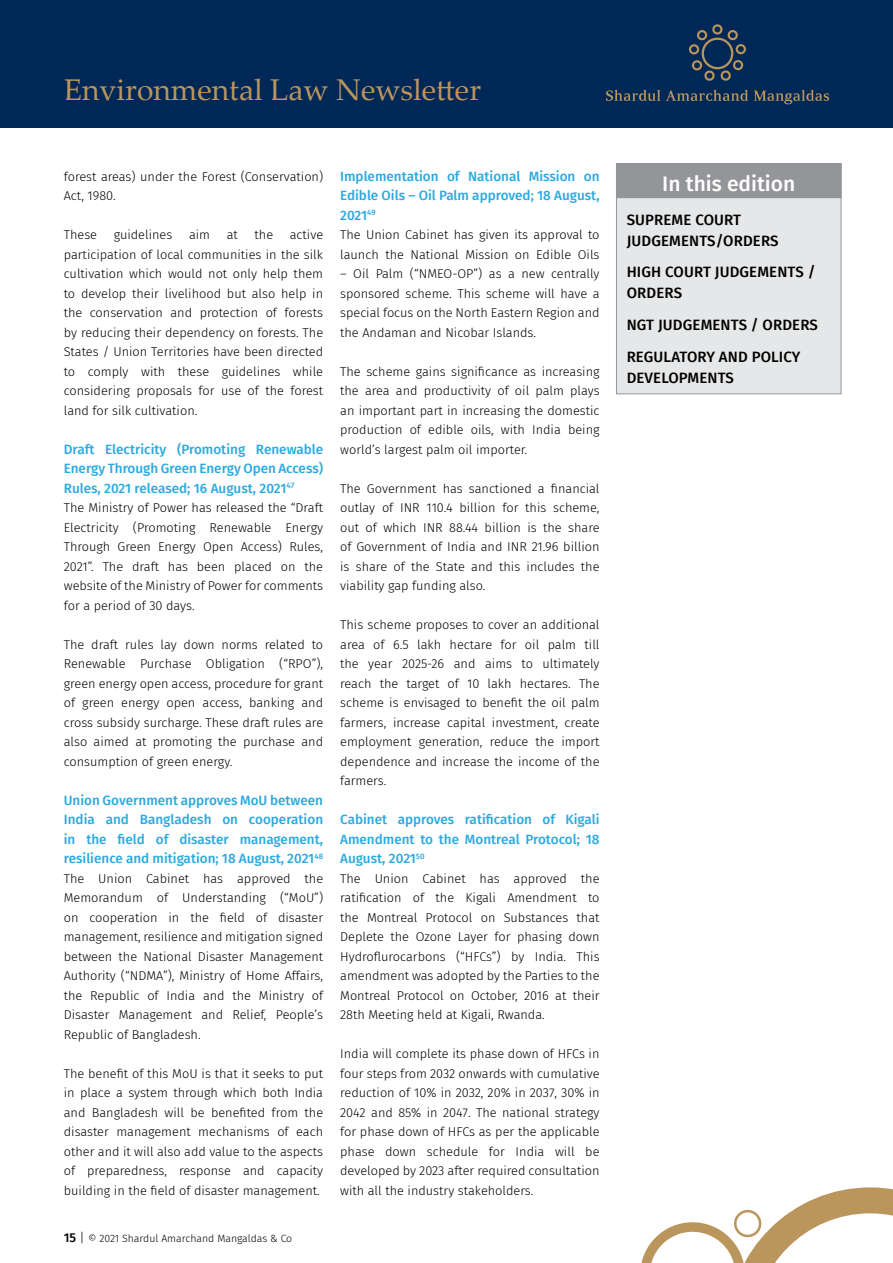
<style>
.page{position:relative;width:893px;height:1263px;background:#fff}
.page>*{position:absolute;margin:0;border:0;box-sizing:border-box;transform-origin:0 0}
.t1{font:30px "Palatino Linotype";color:#ba955c}
.t2{font:500 21px "Fira Sans";color:#fff}
.t3{font:500 15px/21px "Fira Sans";letter-spacing:.01em;color:#000}
.t4{font:500 13.5px/19.5px "Fira Sans";color:#2aa9e0;text-align:justify}
.t5{font:300 12.75px/19.5px "Fira Sans";color:#000;text-align:justify}
.t6{font:300 10.5px "Fira Sans";color:#000}
.s1{font-weight:500;font-size:12.75px}
.s2{font-size:12.75px}
</style>
<div class="page">
<svg style="left:641px;top:1187px;width:252px;height:76px"></svg>
<div style="left:0;top:0;width:893px;height:128px;background:#002856"></div>
<svg style="left:606px;top:90px;width:54px;height:11px"></svg>
<svg style="left:666px;top:90px;width:82px;height:11px"></svg>
<svg style="left:754px;top:90px;width:75px;height:14px"></svg>
<svg style="left:689px;top:24px;width:57px;height:57px"></svg>
<div style="left:616px;top:163px;width:225px;height:231px;background:#e6e7e8;border:1px solid #939598"></div>
<div style="left:616px;top:164px;width:225px;height:34px;background:#939598"></div>
<div style="left:616px;top:163px;width:225px;height:35px;border:1px solid #939598"></div>
<h1 class="t1" style="left:64px;top:68px;width:419px">Environmental Law Newsletter</h1>
<p class="t5" style="left:64px;top:167px;width:261px">forest areas) under the Forest (Conservation)<br>Act, 1980.</p>
<p class="t5" style="left:64px;top:225px;width:35px">These</p>
<p class="t5" style="left:114px;top:225px;width:60px">guidelines</p>
<p class="t5" style="left:189px;top:225px;width:23px">aim</p>
<p class="t5" style="left:227px;top:225px;width:13px">at</p>
<p class="t5" style="left:255px;top:225px;width:20px">the</p>
<p class="t5" style="left:64px;top:225px;width:261px;text-indent:226px">active participation of local communities in the silk cultivation which would not only help them to develop their livelihood but also help in the conservation and protection of forests by reducing their dependency on forests. The States / Union Territories have been directed to comply with these guidelines while considering proposals for use of the forest land for silk cultivation.</p>
<p class="t4" style="left:64px;top:439px;width:261px">Draft Electricity (Promoting Renewable Energy Through Green Energy Open Access)<br>Rules, 2021 released; 16 August, 2021<sup>47</sup></p>
<p class="t5" style="left:64px;top:498px;width:261px">The Ministry of Power has released the “Draft Electricity (Promoting Renewable Energy Through Green Energy Open Access) Rules, 2021”. The draft has been placed on the website of the Ministry of Power for comments for a period of 30 days.</p>
<p class="t5" style="left:64px;top:634px;width:261px">The draft rules lay down norms related to Renewable Purchase Obligation (“RPO”), green energy open access, procedure for grant of green energy open access, banking and cross subsidy surcharge. These draft rules are also aimed at promoting the purchase and consumption of green energy.</p>
<p class="t4" style="left:64px;top:790px;width:261px">Union Government approves MoU between India and Bangladesh on cooperation in the field of disaster management, resilience and mitigation; 18 August, 2021<sup>48</sup></p>
<p class="t5" style="left:64px;top:869px;width:261px">The Union Cabinet has approved the Memorandum of Understanding (“MoU”) on cooperation in the field of disaster management, resilience and mitigation signed between the National Disaster Management Authority (“NDMA”), Ministry of Home Affairs, the Republic of India and the Ministry of Disaster Management and Relief, People’s Republic of Bangladesh.</p>
<p class="t5" style="left:64px;top:1063px;width:261px">The benefit of this MoU is that it seeks to put in place a system through which both India and Bangladesh will be benefited from the disaster management mechanisms of each other and it will also add value to the aspects of preparedness, response and capacity building in the field of disaster management.</p>
<p class="t6" style="left:64px;top:1231px;width:230px"><span class="s1">15</span> <span class="s2">|</span> © 2021 Shardul Amarchand Mangaldas &amp; Co</p>
<p class="t4" style="left:340px;top:166px;width:261px">Implementation of National Mission on Edible Oils – Oil Palm approved; 18 August, 2021<sup>49</sup></p>
<p class="t5" style="left:340px;top:225px;width:261px">The Union Cabinet has given its approval to launch the National Mission on Edible Oils</p>
<p class="t5" style="left:340px;top:264px;width:261px">– Oil Palm (“NMEO-OP”) as a new centrally sponsored scheme. This scheme will have a special focus on the North Eastern Region and the Andaman and Nicobar Islands.</p>
<p class="t5" style="left:340px;top:361px;width:261px">The scheme gains significance as increasing the area and productivity of oil palm plays an important part in increasing the domestic production of edible oils, with India being world’s largest palm oil importer.</p>
<p class="t5" style="left:340px;top:478px;width:261px">The Government has sanctioned a financial outlay of INR 110.4 billion for this scheme, out of which INR 88.44 billion is the share of Government of India and INR 21.96 billion is share of the State and this includes the viability gap funding also.</p>
<p class="t5" style="left:340px;top:615px;width:261px">This scheme proposes to cover an additional area of 6.5 lakh hectare for oil palm till the year 2025-26 and aims to ultimately reach the target of 10 lakh hectares. The scheme is envisaged to benefit the oil palm farmers, increase capital investment, create employment generation, reduce the import dependence and increase the income of the farmers.</p>
<p class="t4" style="left:340px;top:809px;width:261px">Cabinet approves ratification of Kigali Amendment to the Montreal Protocol; 18<br>August, 2021<sup>50</sup></p>
<p class="t5" style="left:340px;top:869px;width:261px">The Union Cabinet has approved the ratification of the Kigali Amendment to the Montreal Protocol on Substances that Deplete the Ozone Layer for phasing down Hydroflurocarbons (“HFCs”) by India. This amendment was adopted by the Parties to the Montreal Protocol on October, 2016 at their 28th Meeting held at Kigali, Rwanda.</p>
<p class="t5" style="left:340px;top:1044px;width:261px">India will complete its phase down of HFCs in four steps from 2032 onwards with cumulative reduction of 10% in 2032, 20% in 2037, 30% in 2042 and 85% in 2047. The national strategy for phase down of HFCs as per the applicable phase down schedule for India will be developed by 2023 after required consultation with all the industry stakeholders.</p>
<h2 class="t2" style="left:662px;top:166px;width:135px">In this edition</h2>
<p class="t3" style="left:627px;top:208px;width:153px">SUPREME COURT<br>JUDGEMENTS/ORDERS</p>
<p class="t3" style="left:627px;top:261px;width:190px">HIGH COURT JUDGEMENTS /<br>ORDERS</p>
<p class="t3" style="left:627px;top:308px;width:193px;line-height:31.7px">NGT JUDGEMENTS / ORDERS<br>REGULATORY AND POLICY</p>
<p class="t3" style="left:627px;top:366px;width:109px">DEVELOPMENTS</p>
</div>
